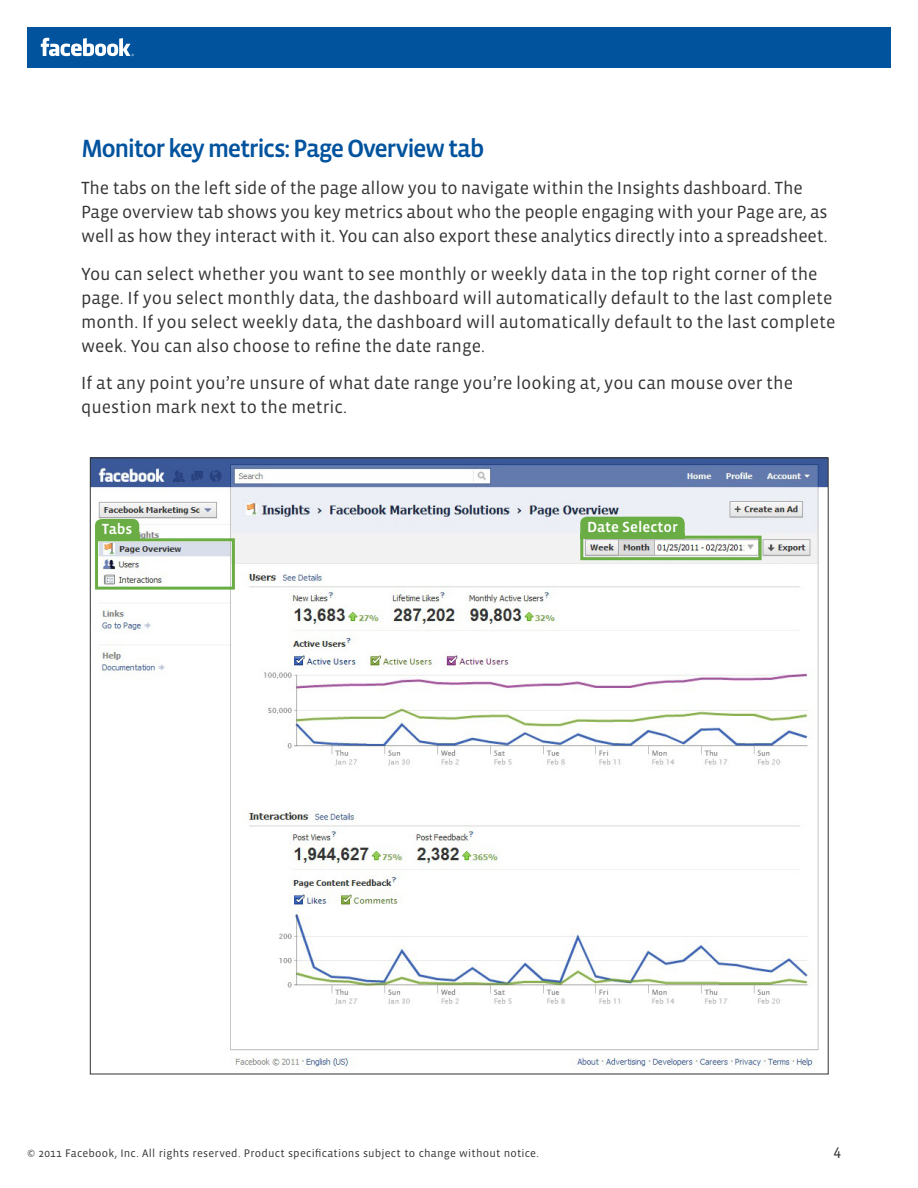
<style>
.page{position:relative;width:918px;height:1188px;background:#fff}
.page>*{position:absolute;margin:0;border:0;box-sizing:border-box;transform-origin:0 0}
.t1{font:500 25.5px "Vista Sans OT";letter-spacing:-.06em;color:#01539e}
.t2{font:18px/24px "Vista Sans OT";color:#333}
.t3{font:15.75px "Vista Sans OT";color:#333}
.t4{font:500 15px "Vista Sans OT";color:#fff}
.t5{font:11.25px "Vista Sans OT";letter-spacing:.015em;color:#333}
</style>
<div class="page">
<div style="left:27px;top:27px;width:864px;height:41px;background:#01539e"></div>
<svg style="left:41px;top:38px;width:93px;height:18px"></svg>
<img style="left:92px;top:459px;width:735px;height:610px">
<div style="left:580px;top:536px;width:182px;height:24px;border:3px solid #6aad44"></div>
<div style="left:95px;top:538px;width:140px;height:52px;border:3px solid #6aad44"></div>
<div style="left:95px;top:519px;width:44px;height:22px;background:#6aad44;border-radius:7px"></div>
<div style="left:95px;top:535px;width:44px;height:6px;background:#6aad44"></div>
<div style="left:580px;top:517px;width:105px;height:22px;background:#6aad44;border-radius:7px"></div>
<div style="left:580px;top:533px;width:105px;height:6px;background:#6aad44"></div>
<h1 class="t1" style="left:81px;top:135px;width:405px">Monitor key metrics: Page Overview tab</h1>
<p class="t2" style="left:81px;top:176px;width:748px">The tabs on the left side of the page allow you to navigate within the Insights dashboard. The<br>Page overview tab shows you key metrics about who the people engaging with your Page are, as well as how they interact with it. You can also export these analytics directly into a spreadsheet.</p>
<p class="t2" style="left:81px;top:262px;width:756px">You can select whether you want to see monthly or weekly data in the top right corner of the page. If you select monthly data, the dashboard will automatically default to the last complete month. If you select weekly data, the dashboard will automatically default to the last complete week. You can also choose to refine the date range.</p>
<p class="t2" style="left:81px;top:371px;width:714px">If at any point you’re unsure of what date range you’re looking at, you can mouse over the question mark next to the metric.</p>
<p class="t4" style="left:102px;top:521px;width:32px">Tabs</p>
<p class="t4" style="left:587px;top:519px;width:92px">Date Selector</p>
<p class="t5" style="left:27px;top:1148px;width:513px">© 2011 Facebook, Inc. All rights reserved. Product specifications subject to change without notice.</p>
<p class="t3" style="left:834px;top:1143px;width:9px">4</p>
</div>
